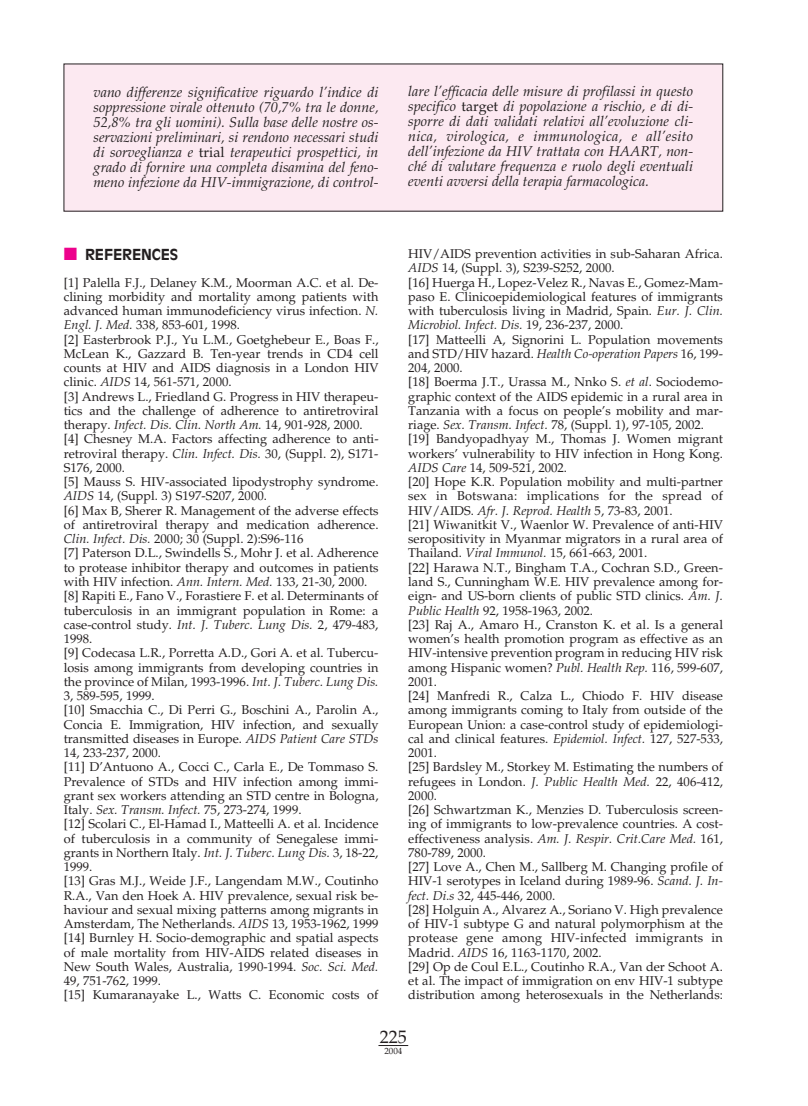
<style>
.page{position:relative;width:808px;height:1106px;background:#fff}
.page>*{position:absolute;margin:0;border:0;box-sizing:border-box;transform-origin:0 0}
.t1{font:18px "Palatino";color:#231f20}
.t2{font:700 15px "Antique Olive";letter-spacing:-.005em;color:#231f20}
.t3{font:italic 14.25px/15px "Palatino";color:#231f20;text-align:justify}
.t4{font:12.75px/14.2px "Palatino";color:#231f20}
.t5{font:9px "Palatino";color:#231f20}
.s1{font-style:normal}
.s2{color:#ed028c}
.s3{font-style:italic}
</style>
<div class="page">
<hr style="left:378px;top:1045px;width:30px;height:1px;background:#231f20">
<div style="left:64px;top:64px;width:659px;height:147px;background:#fce9f1"></div>
<p class="t3" style="left:94px;top:87px;width:286px">vano differenze significative riguardo l’indice di soppressione virale ottenuto (70,7% tra le donne, 52,8% tra gli uomini). Sulla base delle nostre os&shy;servazioni preliminari, si rendono necessari studi di sorveglianza e <span class="s1">trial</span> terapeutici prospettici, in grado di fornire una completa disamina del feno&shy;meno infezione da HIV-immigrazione, di control-</p>
<p class="t3" style="left:408px;top:85px;width:286px">lare l’efficacia delle misure di profilassi in questo specifico <span class="s1">target</span> di popolazione a rischio, e di di&shy;sporre di dati validati relativi all’evoluzione cli&shy;nica, virologica, e immunologica, e all’esito dell’infezione da HIV trattata con HAART, non&shy;ché di valutare frequenza e ruolo degli eventuali eventi avversi della terapia farmacologica.</p>
<p class="t2" style="left:64px;top:249px;width:116px"><span class="s2">■</span> REFERENCES</p>
<p class="t4" style="left:64px;top:277px;width:316px">[1] Palella F.J., Delaney K.M., Moorman A.C. et al. De&shy;clining morbidity and mortality among patients with advanced human immunodeficiency virus infection. <span class="s3">N.<br>Engl. J. Med.</span> 338, 853-601, 1998.<br>[2] Easterbrook P.J., Yu L.M., Goetghebeur E., Boas F., McLean K., Gazzard B. Ten-year trends in CD4 cell counts at HIV and AIDS diagnosis in a London HIV clinic. <span class="s3">AIDS</span> 14, 561-571, 2000.<br>[3] Andrews L., Friedland G. Progress in HIV therapeu&shy;tics and the challenge of adherence to antiretroviral therapy. <span class="s3">Infect. Dis. Clin. North Am.</span> 14, 901-928, 2000. [4] Chesney M.A. Factors affecting adherence to anti&shy;retroviral therapy. <span class="s3">Clin. Infect. Dis.</span> 30, (Suppl. 2), S171- S176, 2000.<br>[5] Mauss S. HIV-associated lipodystrophy syndrome.<br><span class="s3">AIDS</span> 14, (Suppl. 3) S197-S207, 2000.<br>[6] Max B, Sherer R. Management of the adverse effects of antiretroviral therapy and medication adherence.<br><span class="s3">Clin. Infect. Dis.</span> 2000; 30 (Suppl. 2):S96-116<br>[7] Paterson D.L., Swindells S., Mohr J. et al. Adherence to protease inhibitor therapy and outcomes in patients with HIV infection. <span class="s3">Ann. Intern. Med.</span> 133, 21-30, 2000. [8] Rapiti E., Fano V., Forastiere F. et al. Determinants of tuberculosis in an immigrant population in Rome: a case-control study. <span class="s3">Int. J. Tuberc. Lung Dis.</span> 2, 479-483, 1998.<br>[9] Codecasa L.R., Porretta A.D., Gori A. et al. Tubercu&shy;losis among immigrants from developing countries in the province of Milan, 1993-1996. <span class="s3">Int. J. Tuberc. Lung Dis.<br></span>3, 589-595, 1999.<br>[10] Smacchia C., Di Perri G., Boschini A., Parolin A., Concia E. Immigration, HIV infection, and sexually transmitted diseases in Europe. <span class="s3">AIDS Patient Care STDs </span>14, 233-237, 2000.<br>[11] D’Antuono A., Cocci C., Carla E., De Tommaso S.<br>Prevalence of STDs and HIV infection among immi&shy;grant sex workers attending an STD centre in Bologna, Italy. <span class="s3">Sex. Transm. Infect.</span> 75, 273-274, 1999.<br>[12] Scolari C., El-Hamad I., Matteelli A. et al. Incidence of tuberculosis in a community of Senegalese immi&shy;grants in Northern Italy. <span class="s3">Int. J. Tuberc. Lung Dis.</span> 3, 18-22, 1999.<br>[13] Gras M.J., Weide J.F., Langendam M.W., Coutinho R.A., Van den Hoek A. HIV prevalence, sexual risk be&shy;haviour and sexual mixing patterns among migrants in Amsterdam, The Netherlands. <span class="s3">AIDS</span> 13, 1953-1962, 1999 [14] Burnley H. Socio-demographic and spatial aspects of male mortality from HIV-AIDS related diseases in New South Wales, Australia, 1990-1994. <span class="s3">Soc. Sci. Med.<br></span>49, 751-762, 1999.<br>[15] Kumaranayake L., Watts C. Economic costs of</p>
<p class="t4" style="left:408px;top:248px;width:316px">HIV/AIDS prevention activities in sub-Saharan Africa.<br><span class="s3">AIDS</span> 14, (Suppl. 3), S239-S252, 2000.<br>[16] Huerga H., Lopez-Velez R., Navas E., Gomez-Mam&shy;paso E. Clinicoepidemiological features of immigrants with tuberculosis living in Madrid, Spain. <span class="s3">Eur. J. Clin.<br>Microbiol. Infect. Dis.</span> 19, 236-237, 2000.<br>[17] Matteelli A, Signorini L. Population movements and STD/HIV hazard. <span class="s3">Health Co-operation Papers</span> 16, 199- 204, 2000.<br>[18] Boerma J.T., Urassa M., Nnko S. <span class="s3">et al</span>. Sociodemo&shy;graphic context of the AIDS epidemic in a rural area in Tanzania with a focus on people’s mobility and mar&shy;riage. <span class="s3">Sex. Transm. Infect.</span> 78, (Suppl. 1), 97-105, 2002. [19] Bandyopadhyay M., Thomas J. Women migrant workers’ vulnerability to HIV infection in Hong Kong.<br><span class="s3">AIDS Care</span> 14, 509-521, 2002.<br>[20] Hope K.R. Population mobility and multi-partner sex in Botswana: implications for the spread of HIV/AIDS. <span class="s3">Afr. J. Reprod. Health</span> 5, 73-83, 2001.<br>[21] Wiwanitkit V., Waenlor W. Prevalence of anti-HIV seropositivity in Myanmar migrators in a rural area of Thailand. <span class="s3">Viral Immunol.</span> 15, 661-663, 2001.<br>[22] Harawa N.T., Bingham T.A., Cochran S.D., Green&shy;land S., Cunningham W.E. HIV prevalence among for&shy;eign- and US-born clients of public STD clinics. <span class="s3">Am. J.<br>Public Health</span> 92, 1958-1963, 2002.<br>[23] Raj A., Amaro H., Cranston K. et al. Is a general women’s health promotion program as effective as an HIV-intensive prevention program in reducing HIV risk among Hispanic women? <span class="s3">Publ. Health Rep.</span> 116, 599-607, 2001.<br>[24] Manfredi R., Calza L., Chiodo F. HIV disease among immigrants coming to Italy from outside of the European Union: a case-control study of epidemiologi&shy;cal and clinical features. <span class="s3">Epidemiol. Infect.</span> 127, 527-533, 2001.<br>[25] Bardsley M., Storkey M. Estimating the numbers of refugees in London. <span class="s3">J. Public Health Med.</span> 22, 406-412, 2000.<br>[26] Schwartzman K., Menzies D. Tuberculosis screen&shy;ing of immigrants to low-prevalence countries. A cost&shy;effectiveness analysis. <span class="s3">Am. J. Respir. Crit.Care Med.</span> 161, 780-789, 2000.<br>[27] Love A., Chen M., Sallberg M. Changing profile of HIV-1 serotypes in Iceland during 1989-96. <span class="s3">Scand. J. In&shy;fect. Di.s</span> 32, 445-446, 2000.<br>[28] Holguin A., Alvarez A., Soriano V. High prevalence of HIV-1 subtype G and natural polymorphism at the protease gene among HIV-infected immigrants in Madrid. <span class="s3">AIDS</span> 16, 1163-1170, 2002.<br>[29] Op de Coul E.L., Coutinho R.A., Van der Schoot A. et al. The impact of immigration on env HIV-1 subtype distribution among heterosexuals in the Netherlands:</p>
<h1 class="t1" style="left:380px;top:1030px;width:29px">225</h1>
<p class="t5" style="left:384px;top:1047px;width:19px">2004</p>
</div>
